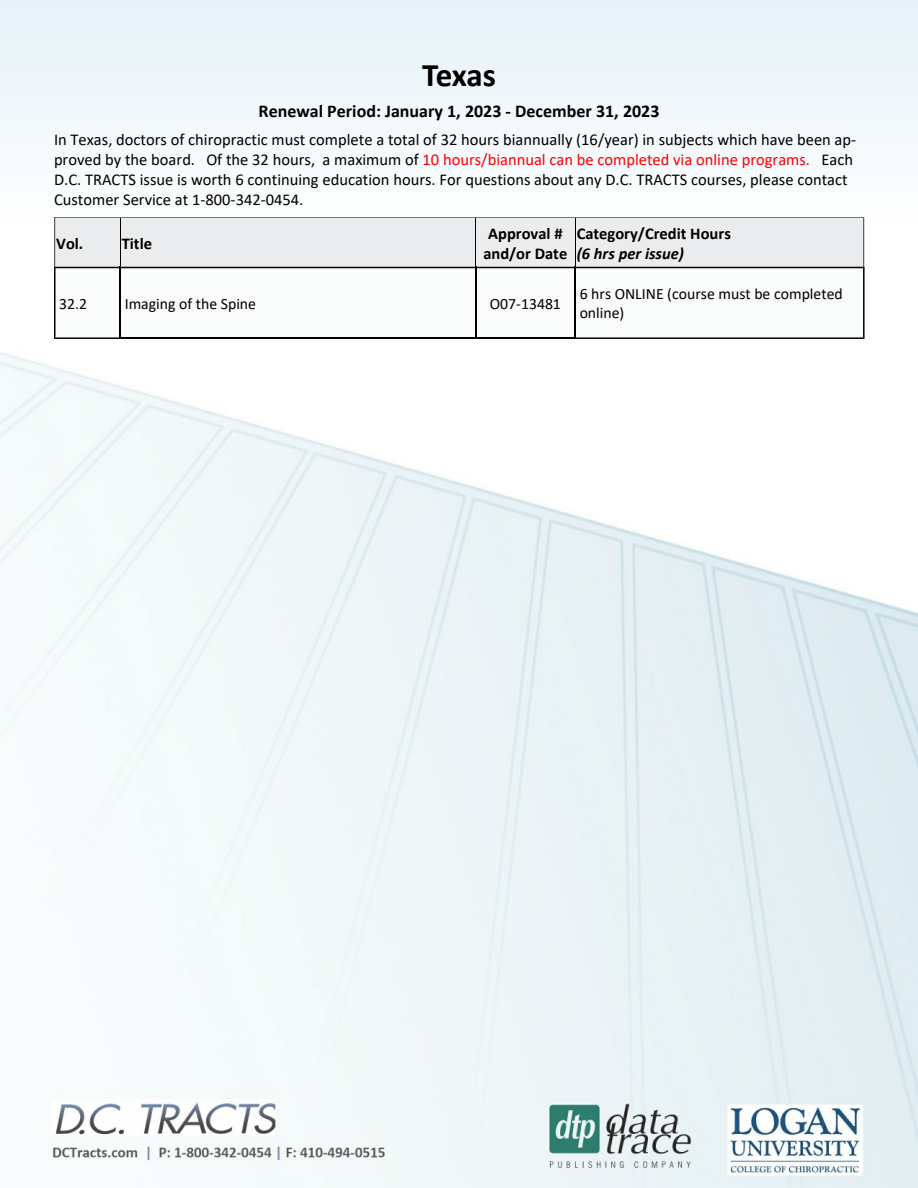
<style>
.page{position:relative;width:918px;height:1188px;background:#fff}
.page>*{position:absolute;margin:0;border:0;box-sizing:border-box;transform-origin:0 0}
.t1{font:700 33px "Calibri";letter-spacing:-.015em;color:#000}
.t2{font:700 18px "Calibri";color:#000}
.t3{font:16.5px/20.1px "Calibri";color:#000}
.t4{font:700 16.5px/20.1px "Calibri";color:#000}
.t5{font:italic 16.5px "Calibri Bold";color:#000}
.t6{font:15.75px/19.2px "Calibri";color:#000}
.s1{color:#fd0000}
</style>
<div class="page">
<img style="left:0;top:0;width:918px;height:1188px">
<div style="left:120px;top:218px;width:356px;height:49px;background:#eaecee"></div>
<div style="left:476px;top:218px;width:99px;height:49px;background:#eaecee"></div>
<div style="left:120px;top:267px;width:356px;height:71px;background:#fafbfb"></div>
<div style="left:476px;top:267px;width:99px;height:71px;background:#fafbfb"></div>
<hr style="left:120px;top:217px;width:356px;height:1px;background:#777">
<hr style="left:475px;top:217px;width:101px;height:1px;background:#777">
<hr style="left:119px;top:267px;width:357px;height:1px;background:#000">
<hr style="left:475px;top:267px;width:101px;height:1px;background:#000">
<hr style="left:119px;top:337px;width:357px;height:2px;background:#000">
<hr style="left:475px;top:337px;width:101px;height:2px;background:#000">
<svg style="left:54px;top:217px;width:66px;height:122px"></svg>
<hr style="left:120px;top:218px;width:1px;height:49px;background:#000">
<hr style="left:119px;top:267px;width:2px;height:72px;background:#000">
<hr style="left:475px;top:218px;width:1px;height:49px;background:#000">
<hr style="left:475px;top:267px;width:1px;height:72px;background:#000">
<svg style="left:574px;top:217px;width:291px;height:122px"></svg>
<h1 class="t1" style="left:422px;top:61px;width:75px">Texas</h1>
<p class="t2" style="left:259px;top:104px;width:402px">Renewal Period: January 1, 2023 - December 31, 2023</p>
<p class="t3" style="left:54px;top:130px;width:804px">In Texas, doctors of chiropractic must complete a total of 32 hours biannually (16/year) in subjects which have been ap&shy;proved by the board. Of the 32 hours, a maximum of <span class="s1">10 hours/biannual can be completed via online programs.</span> Each D.C. TRACTS issue is worth 6 continuing education hours. For questions about any D.C. TRACTS courses, please contact Customer Service at 1-800-342-0454.</p>
<p class="t4" style="left:56px;top:234px;width:29px">Vol.</p>
<p class="t4" style="left:122px;top:234px;width:32px">Title</p>
<p class="t4" style="left:483px;top:224px;width:85px">Approval # and/or Date</p>
<p class="t4" style="left:577px;top:224px;width:156px">Category/Credit Hours</p>
<p class="t5" style="left:577px;top:246px;width:109px">(6 hrs per issue)</p>
<p class="t6" style="left:59px;top:295px;width:29px">32.2</p>
<p class="t6" style="left:125px;top:295px;width:133px">Imaging of the Spine</p>
<p class="t6" style="left:490px;top:295px;width:73px">O07-13481</p>
<p class="t6" style="left:580px;top:285px;width:265px">6 hrs ONLINE (course must be completed online)</p>
</div>
